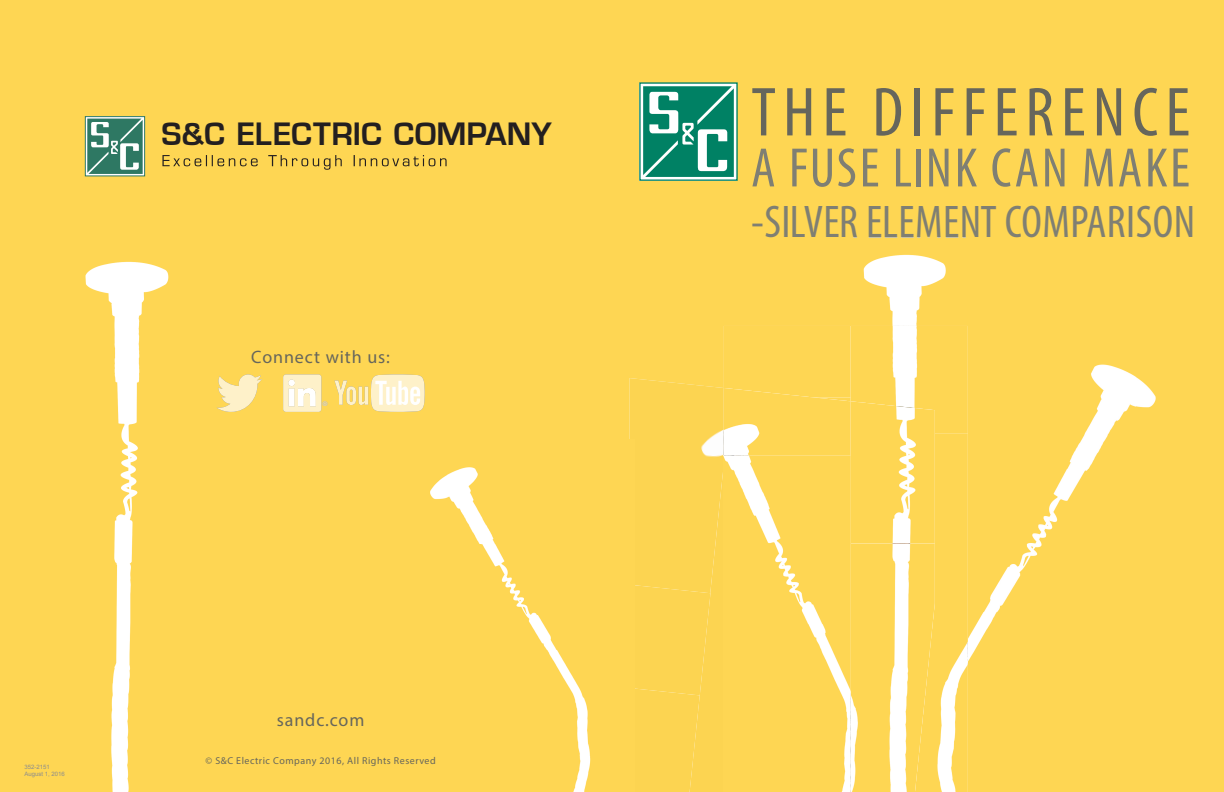
<style>
.page{position:relative;width:1224px;height:792px;background:#fed653}
.page>*{position:absolute;margin:0;border:0;box-sizing:border-box;transform-origin:0 0}
.t1{font:condensed 70px "Myriad Pro";letter-spacing:.1em;color:#66665c}
.t2{font:condensed 56px "Myriad Pro";letter-spacing:.045em;color:#7f7f73}
.t3{font:condensed 46px "Myriad Pro";letter-spacing:.01em;color:#7f7f73}
.t4{font:700 33.5px "Eurostile";color:#231f20}
.t5{font:18px "Myriad Pro";letter-spacing:.05em;color:#66665c}
.t6{font:14px "Myriad Pro";color:#848689}
.t7{font:10px "Myriad Pro";letter-spacing:.05em;color:#66665c}
.t8{font:6px/7.2px "Arial";color:#8c8d8e}
</style>
<div class="page">
<img style="left:430px;top:467px;width:65px;height:99px">
<img style="left:495px;top:544px;width:96px;height:213px">
<img style="left:573px;top:757px;width:18px;height:35px">
<svg style="left:162px;top:155px;width:285px;height:15px"></svg>
<div style="left:85px;top:116px;width:60px;height:60px;border:1px solid #2e7863"></div>
<svg style="left:87px;top:119px;width:56px;height:55px;background:#5e9787"></svg>
<svg style="left:217px;top:374px;width:45px;height:38px"></svg>
<svg style="left:335px;top:374px;width:90px;height:38px"></svg>
<svg style="left:283px;top:374px;width:39px;height:38px"></svg>
<img style="left:85px;top:261px;width:84px;height:326px">
<img style="left:111px;top:587px;width:20px;height:205px">
<img style="left:850px;top:326px;width:1px;height:62px">
<img style="left:1067px;top:364px;width:89px;height:105px">
<img style="left:968px;top:469px;width:120px;height:193px">
<div style="left:640px;top:83px;width:97px;height:97px;background:#fff"></div>
<svg style="left:643px;top:86px;width:91px;height:91px"></svg>
<img style="left:853px;top:237px;width:113px;height:89px">
<img style="left:892px;top:326px;width:76px;height:107px">
<img style="left:935px;top:433px;width:33px;height:359px">
<img style="left:629px;top:378px;width:95px;height:79px">
<img style="left:711px;top:473px;width:12px;height:112px">
<img style="left:635px;top:585px;width:76px;height:107px">
<img style="left:635px;top:689px;width:65px;height:103px">
<img style="left:808px;top:624px;width:43px;height:168px">
<img style="left:724px;top:388px;width:127px;height:236px">
<img style="left:851px;top:543px;width:84px;height:249px">
<img style="left:851px;top:401px;width:84px;height:142px">
<h3 class="t4" style="left:162px;top:116px;width:392px">S&amp;C ELECTRIC COMPANY</h3>
<h3 class="t5" style="left:251px;top:346px;width:140px">Connect with us:</h3>
<h3 class="t6" style="left:322px;top:398px;width:7px">®</h3>
<p class="t8" style="left:24px;top:763px;width:42px">352-2151<br>August 1, 2016</p>
<h3 class="t5" style="left:277px;top:709px;width:89px">sandc.com</h3>
<p class="t7" style="left:205px;top:754px;width:232px">© S&amp;C Electric Company 2016, All Rights Reserved</p>
<h1 class="t1" style="left:751px;top:70px;width:440px">THE DIFFERENCE</h1>
<h2 class="t2" style="left:751px;top:134px;width:440px">A FUSE LINK CAN MAKE</h2>
<h3 class="t3" style="left:751px;top:194px;width:445px">-SILVER ELEMENT COMPARISON</h3>
</div>
